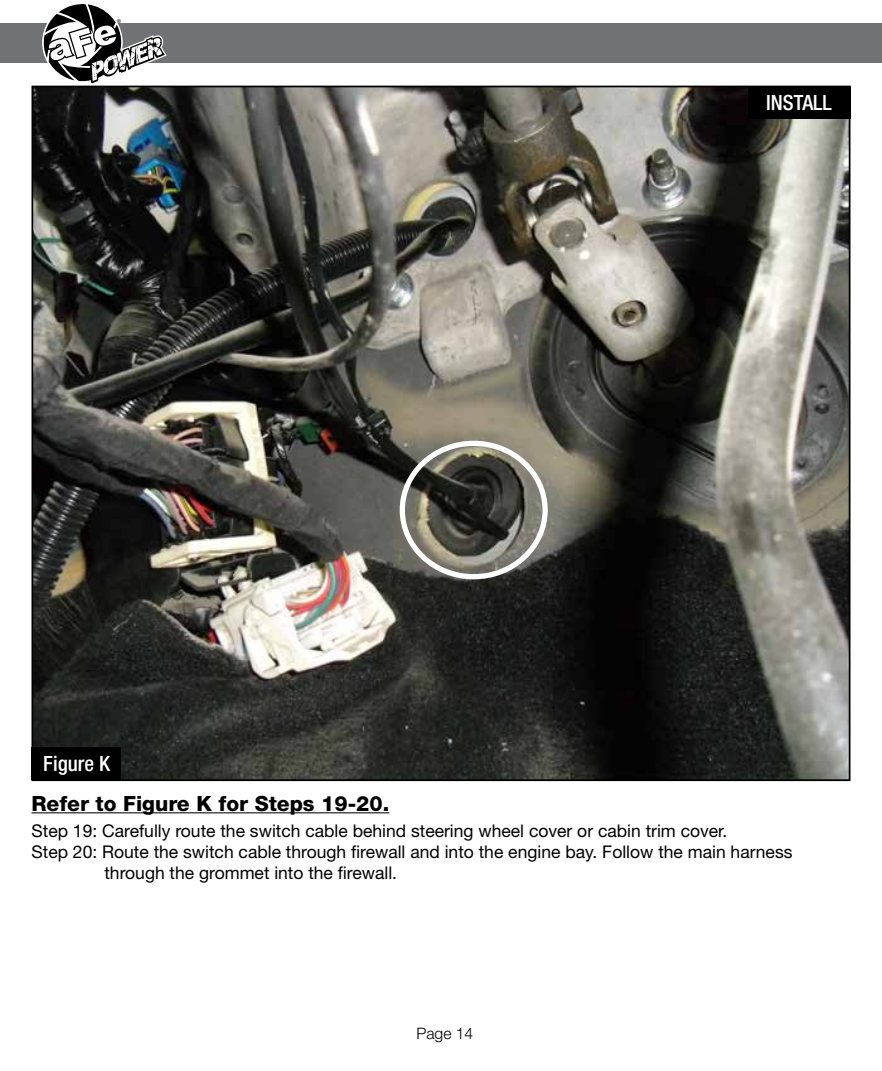
<style>
.page{position:relative;width:882px;height:1071px;background:#fff}
.page>*{position:absolute;margin:0;border:0;box-sizing:border-box;transform-origin:0 0}
.t1{font:800 21px "Helvetica Neue";color:#000}
.t2{font:500 condensed 21px "Helvetica Neue";color:#fff}
.t3{font:17.5px "Helvetica Neue";color:#000}
.t4{font:300 15.75px "Helvetica Neue";color:#000}
.t5{font:8.75px "Myriad";color:#000}
</style>
<div class="page">
<hr style="left:32px;top:812px;width:357px;height:1px;background:#000">
<img style="left:35px;top:89px;width:812px;height:689px">
<div style="left:32px;top:747px;width:89px;height:33px;background:#000"></div>
<div style="left:748px;top:86px;width:102px;height:33px;background:#000"></div>
<div style="left:0;top:23px;width:882px;height:40px;background:#717275"></div>
<svg style="left:43px;top:4px;width:124px;height:82px"></svg>
<div style="left:400px;top:441px;width:148px;height:138px;border:5px solid #fff;border-radius:50%"></div>
<p class="t5" style="left:117px;top:17px;width:6px">®</p>
<p class="t2" style="left:43px;top:752px;width:68px">Figure K</p>
<p class="t2" style="left:766px;top:90px;width:67px">INSTALL</p>
<p class="t1" style="left:32px;top:791px;width:359px">Refer to Figure K for Steps 19-20.</p>
<p class="t3" style="left:32px;top:821px;width:697px">Step 19: Carefully route the switch cable behind steering wheel cover or cabin trim cover.</p>
<p class="t3" style="left:32px;top:842px;width:763px">Step 20: Route the switch cable through firewall and into the engine bay. Follow the main harness</p>
<p class="t3" style="left:104px;top:863px;width:294px">through the grommet into the firewall.</p>
<p class="t4" style="left:416px;top:1023px;width:58px">Page 14</p>
</div>
